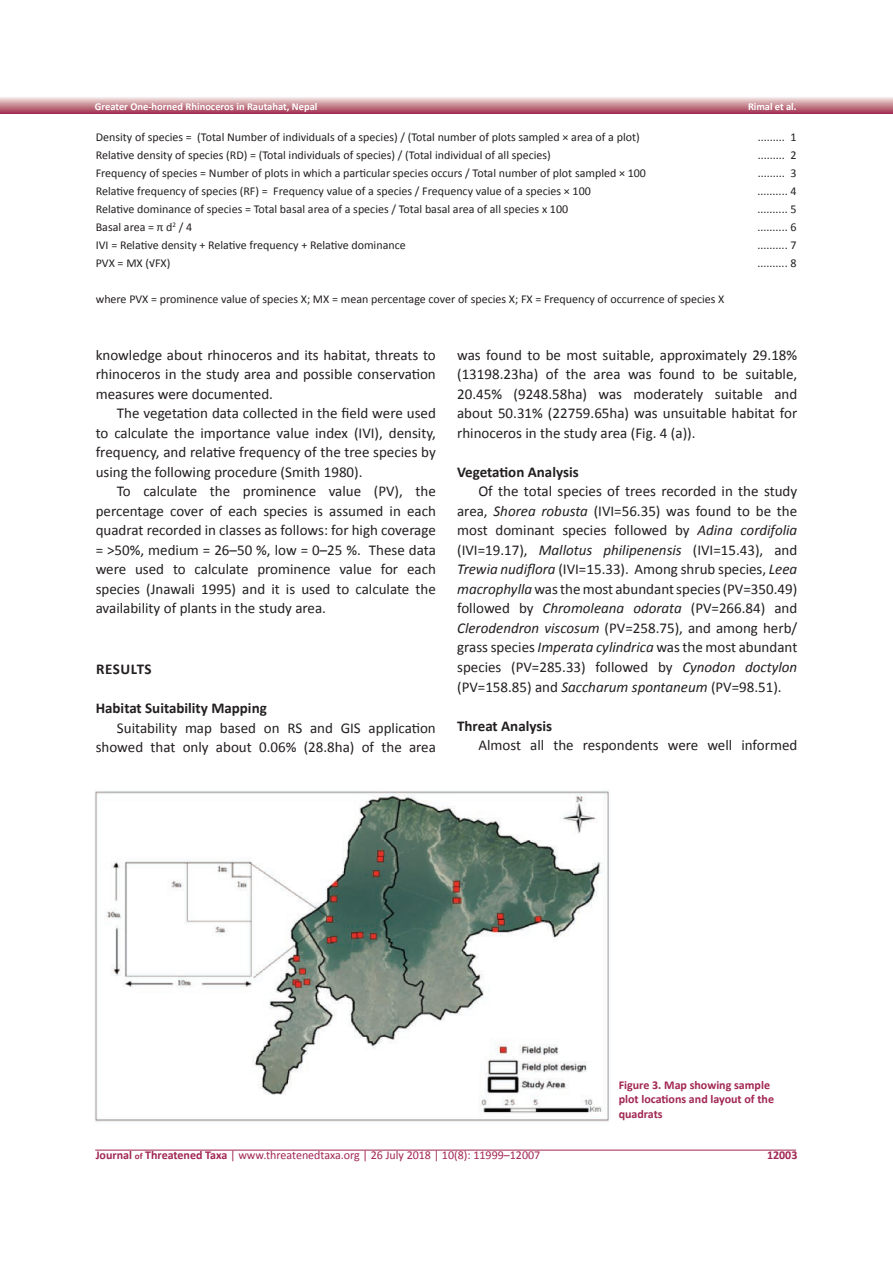
<style>
.page{position:relative;width:893px;height:1263px;background:#fff}
.page>*{position:absolute;margin:0;border:0;box-sizing:border-box;transform-origin:0 0}
.t1{font:15px/19.5px "Calibri";color:#231f20;text-align:justify}
.t2{font:700 15px "Calibri";color:#231f20}
.t3{font:700 15px "Calibri";letter-spacing:.035em;color:#231f20}
.t4{font:12px "Calibri";color:#231f20}
.t5{font:12px "Calibri";color:#a12652}
.t6{font:700 12px/14.4px "Calibri";color:#a12652}
.t7{font:700 10.5px "Calibri";color:#fff}
.s1{font-style:italic}
.s2{font-weight:700}
.s3{font-weight:700;font-size:9px}
</style>
<div class="page">
<svg style="left:0;top:97px;width:893px;height:16px;background:#ca8e9a"></svg>
<hr style="left:95px;top:1150px;width:701px;height:1px;background:#a12652">
<img style="left:95px;top:790px;width:514px;height:332px">
<p class="t7" style="left:95px;top:100px;width:224px">Greater One-horned Rhinoceros in Rautahat, Nepal</p>
<p class="t7" style="left:748px;top:100px;width:50px">Rimal et al.</p>
<p class="t4" style="left:96px;top:129px;width:545px">Density of species = (Total Number of individuals of a species) / (Total number of plots sampled × area of a plot)</p>
<p class="t4" style="left:758px;top:129px;width:40px">......... 1</p>
<p class="t4" style="left:96px;top:147px;width:457px">Relative density of species (RD) = (Total individuals of species) / (Total individual of all species)</p>
<p class="t4" style="left:758px;top:147px;width:40px">......... 2</p>
<p class="t4" style="left:96px;top:165px;width:552px">Frequency of species = Number of plots in which a particular species occurs / Total number of plot sampled × 100</p>
<p class="t4" style="left:758px;top:165px;width:40px">......... 3</p>
<p class="t4" style="left:96px;top:183px;width:497px">Relative frequency of species (RF) = Frequency value of a species / Frequency value of a species × 100</p>
<p class="t4" style="left:757px;top:183px;width:41px">.......... 4</p>
<p class="t4" style="left:96px;top:201px;width:474px">Relative dominance of species = Total basal area of a species / Total basal area of all species x 100</p>
<p class="t4" style="left:757px;top:201px;width:41px">.......... 5</p>
<p class="t4" style="left:96px;top:219px;width:98px">Basal area = π d<sup>2</sup> / 4</p>
<p class="t4" style="left:757px;top:219px;width:41px">.......... 6</p>
<p class="t4" style="left:96px;top:237px;width:311px">IVI = Relative density + Relative frequency + Relative dominance</p>
<p class="t4" style="left:757px;top:237px;width:41px">.......... 7</p>
<p class="t4" style="left:96px;top:255px;width:76px">PVX = MX (√FX)</p>
<p class="t4" style="left:757px;top:255px;width:41px">.......... 8</p>
<p class="t4" style="left:96px;top:291px;width:630px">where PVX = prominence value of species X; MX = mean percentage cover of species X; FX = Frequency of occurrence of species X</p>
<p class="t1" style="left:96px;top:345px;width:342px">knowledge about rhinoceros and its habitat, threats to rhinoceros in the study area and possible conservation measures were documented.</p>
<p class="t1" style="left:96px;top:404px;width:342px;text-indent:21px">The vegetation data collected in the field were used to calculate the importance value index (IVI), density, frequency, and relative frequency of the tree species by using the following procedure (Smith 1980).</p>
<p class="t1" style="left:96px;top:482px;width:342px;text-indent:21px">To calculate the prominence value (PV), the percentage cover of each species is assumed in each quadrat recorded in classes as follows: for high coverage = &gt;50%, medium = 26–50 %, low = 0–25 %. These data were used to calculate prominence value for each species (Jnawali 1995) and it is used to calculate the availability of plants in the study area.</p>
<p class="t3" style="left:96px;top:659px;width:57px">RESULTS</p>
<p class="t2" style="left:96px;top:698px;width:173px">Habitat Suitability Mapping</p>
<p class="t1" style="left:96px;top:718px;width:342px;text-align:right">Suitability map based on RS and GIS application showed that only about 0.06% (28.8ha) of the area</p>
<p class="t1" style="left:457px;top:345px;width:342px">was found to be most suitable, approximately 29.18% (13198.23ha) of the area was found to be suitable, 20.45% (9248.58ha) was moderately suitable and about 50.31% (22759.65ha) was unsuitable habitat for rhinoceros in the study area (Fig. 4 (a)).</p>
<p class="t2" style="left:457px;top:462px;width:123px">Vegetation Analysis</p>
<p class="t1" style="left:457px;top:482px;width:342px;text-indent:21px">Of the total species of trees recorded in the study area, <span class="s1">Shorea robusta</span> (IVI=56.35) was found to be the most dominant species followed by <span class="s1">Adina cordifolia </span>(IVI=19.17), <span class="s1">Mallotus philipenensis</span> (IVI=15.43), and <span class="s1">Trewia nudiflora</span> (IVI=15.33). Among shrub species, <span class="s1">Leea macrophylla</span> was the most abundant species (PV=350.49) followed by <span class="s1">Chromoleana odorata</span> (PV=266.84) and <span class="s1">Clerodendron viscosum</span> (PV=258.75), and among herb/ grass species <span class="s1">Imperata cylindrica</span> was the most abundant species (PV=285.33) followed by <span class="s1">Cynodon doctylon </span>(PV=158.85) and <span class="s1">Saccharum spontaneum</span> (PV=98.51).</p>
<p class="t2" style="left:457px;top:716px;width:96px">Threat Analysis</p>
<p class="t1" style="left:478px;top:735px;width:320px">Almost all the respondents were well informed</p>
<p class="t6" style="left:619px;top:1078px;width:157px">Figure 3. Map showing sample plot locations and layout of the quadrats</p>
<p class="t5" style="left:96px;top:1148px;width:446px"><span class="s2">Journal</span> <span class="s3">of</span> <span class="s2">Threatened Taxa</span> | www.threatenedtaxa.org | 26 July 2018 | 10(8): 11999–12007</p>
<p class="t6" style="left:767px;top:1148px;width:32px">12003</p>
</div>
